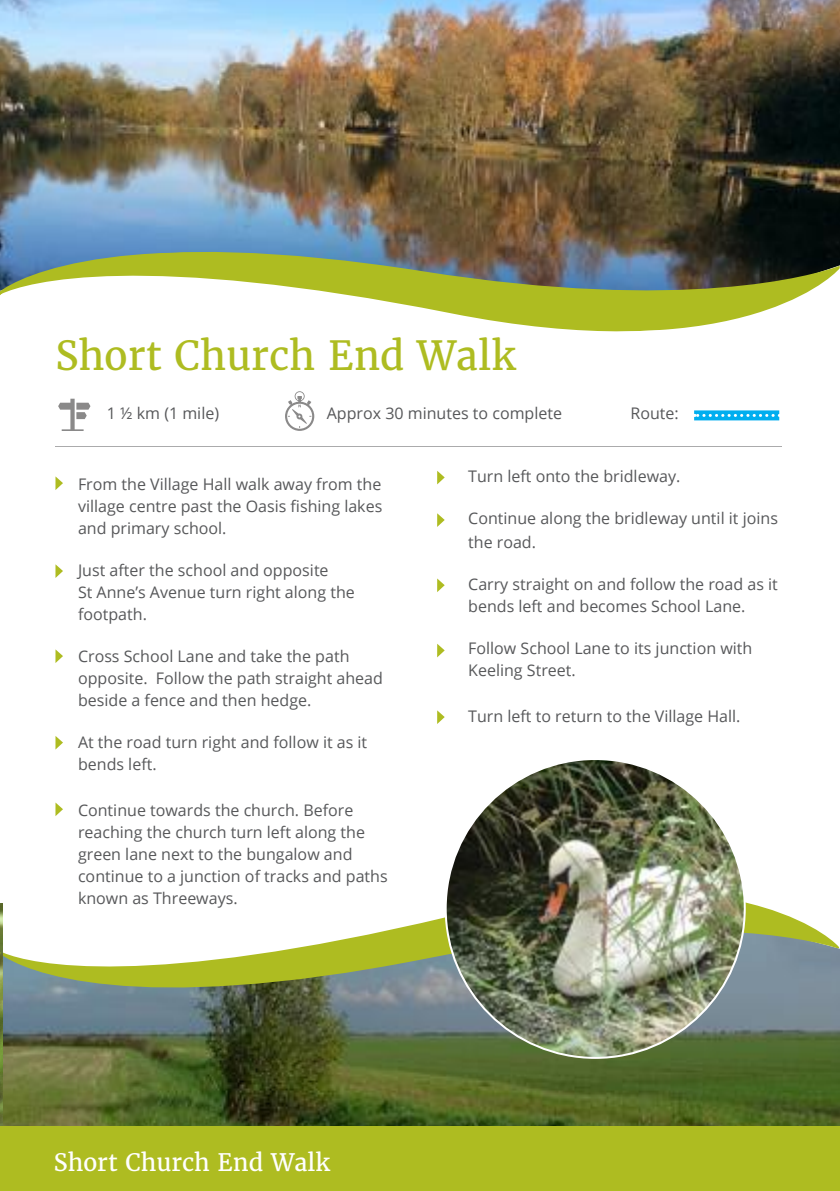
<style>
.page{position:relative;width:840px;height:1191px;background:#fff}
.page>*{position:absolute;margin:0;border:0;box-sizing:border-box;transform-origin:0 0}
.t1{font:40px "Merriweather";color:#aebc21}
.t2{font:24px "Merriweather";color:#fff}
.t3{font:16px/22px "Open Sans";color:#57585a}
</style>
<div class="page">
<img style="left:2px;top:946px;width:837px;height:180px">
<svg style="left:1px;top:902px;width:837px;height:85px"></svg>
<img style="left:0;top:904px;width:2px;height:222px">
<svg style="left:0;top:903px;width:1px;height:118px"></svg>
<div style="left:0;top:1126px;width:839px;height:65px;background:#aebc21"></div>
<svg style="left:839px;top:968px;width:1px;height:96px"></svg>
<hr style="left:839px;top:380px;width:1px;height:446px;background:#aebc21">
<svg style="left:55px;top:476px;width:8px;height:14px"></svg>
<svg style="left:55px;top:564px;width:8px;height:14px"></svg>
<svg style="left:55px;top:649px;width:8px;height:14px"></svg>
<svg style="left:55px;top:736px;width:8px;height:13px"></svg>
<svg style="left:437px;top:471px;width:7px;height:13px"></svg>
<svg style="left:437px;top:578px;width:7px;height:14px"></svg>
<svg style="left:437px;top:513px;width:7px;height:14px"></svg>
<img style="left:0;top:0;width:839px;height:226px">
<svg style="left:0;top:226px;width:839px;height:106px"></svg>
<svg style="left:55px;top:802px;width:8px;height:14px"></svg>
<svg style="left:437px;top:644px;width:7px;height:13px"></svg>
<svg style="left:437px;top:710px;width:7px;height:14px"></svg>
<svg style="left:285px;top:391px;width:29px;height:40px"></svg>
<svg style="left:58px;top:399px;width:32px;height:31px"></svg>
<hr style="left:55px;top:446px;width:725px;height:1px;background:#57585a">
<img style="left:445px;top:759px;width:299px;height:298px;border-radius:149px">
<div style="left:693px;top:410px;width:85px;height:10px;background:#00aeef"></div>
<svg style="left:693px;top:414px;width:79px;height:3px"></svg>
<p class="t1" style="left:55px;top:331px;width:462px">Short Church End Walk</p>
<p class="t3" style="left:107px;top:401px;width:114px">1 ½ km (1 mile)</p>
<p class="t3" style="left:326px;top:402px;width:237px">Approx 30 minutes to complete</p>
<p class="t3" style="left:630px;top:402px;width:50px">Route:</p>
<p class="t3" style="left:78px;top:472px;width:305px;text-align:justify">From the Village Hall walk away from the village centre past the Oasis fishing lakes and primary school.</p>
<p class="t3" style="left:78px;top:558px;width:278px">Just after the school and opposite<br>St Anne’s Avenue turn right along the footpath.</p>
<p class="t3" style="left:78px;top:644px;width:306px">Cross School Lane and take the path opposite. Follow the path straight ahead beside a fence and then hedge.</p>
<p class="t3" style="left:78px;top:730px;width:290px">At the road turn right and follow it as it bends left.</p>
<p class="t3" style="left:78px;top:798px;width:311px">Continue towards the church. Before reaching the church turn left along the green lane next to the bungalow and continue to a junction of tracks and paths known as Threeways.</p>
<p class="t3" style="left:468px;top:465px;width:213px">Turn left onto the bridleway.</p>
<p class="t3" style="left:468px;top:506px;width:311px;line-height:24px">Continue along the bridleway until it joins the road.</p>
<p class="t3" style="left:468px;top:573px;width:311px">Carry straight on and follow the road as it bends left and becomes School Lane.</p>
<p class="t3" style="left:468px;top:637px;width:285px">Follow School Lane to its junction with<br>Keeling Street.</p>
<p class="t3" style="left:468px;top:705px;width:274px">Turn left to return to the Village Hall.</p>
<p class="t2" style="left:54px;top:1147px;width:278px">Short Church End Walk</p>
</div>
